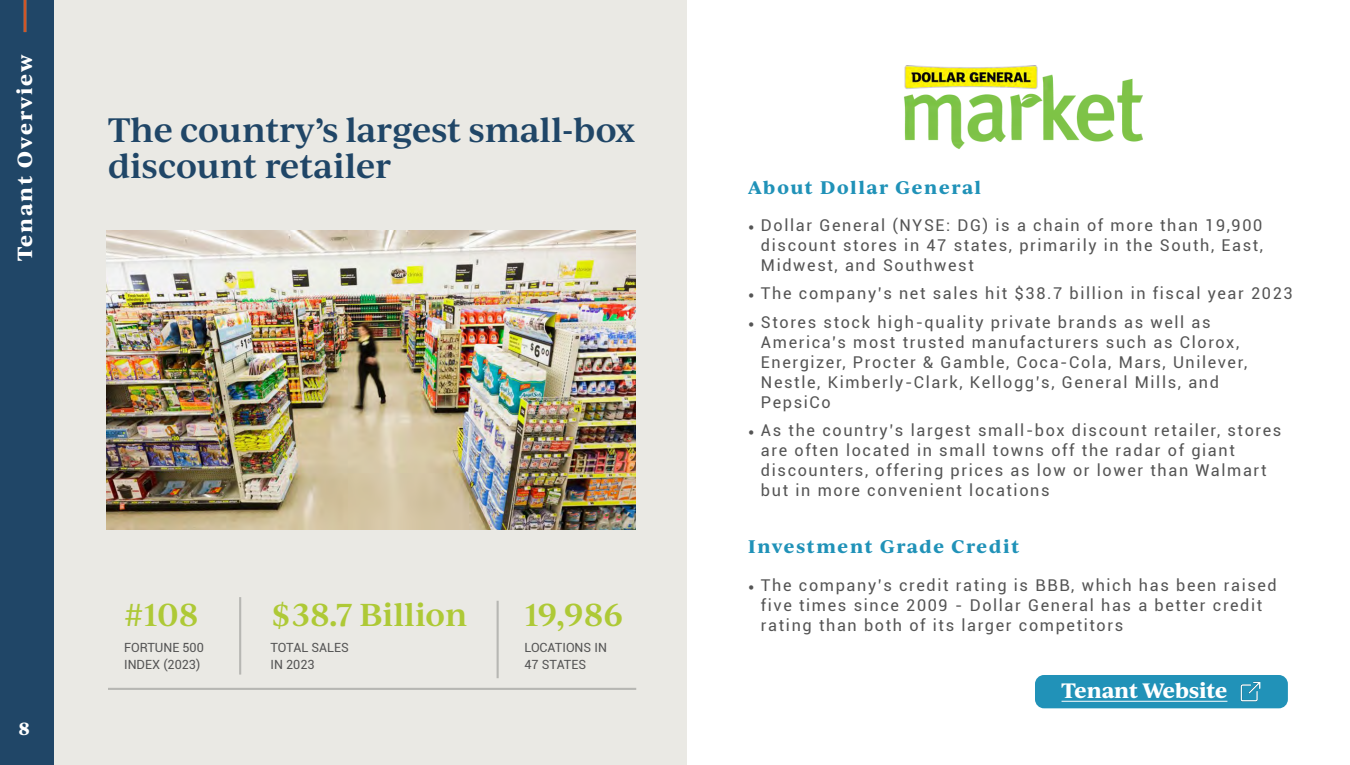
<style>
.page{position:relative;width:1350px;height:765px;background:#fff}
.page>*{position:absolute;margin:0;border:0;box-sizing:border-box;transform-origin:0 0}
.t1{font:600 32.5px/36.5px "Ivy Journal";letter-spacing:-.005em;color:#204667}
.t2{font:600 30.38px "Ivy Journal";color:#aec936}
.t3{font:700 20px "Ivy Journal";letter-spacing:-.02em;color:#fff}
.t4{font:700 19.75px "Ivy Journal";letter-spacing:.085em;color:#fff}
.t5{font:700 17.5px "Ivy Journal";letter-spacing:.09em;color:#2092b8}
.t6{font:700 16.88px "Ivy Journal";color:#fff}
.t7{font:16.25px/20px "Roboto";letter-spacing:.1em;color:#545454}
.t8{font:12.62px/16.9px "Roboto";color:#545454}
.s1{font-family:"Minion Pro"}
</style>
<div class="page">
<div style="left:0;top:0;width:55px;height:765px;background:#204667"></div>
<hr style="left:24px;top:0;width:2px;height:32px;background:#d05527">
<div style="left:55px;top:0;width:632px;height:765px;background:#eae9e4"></div>
<img style="left:107px;top:230px;width:528px;height:299px">
<hr style="left:239px;top:597px;width:2px;height:78px;background:#b7b7b3">
<hr style="left:497px;top:601px;width:2px;height:77px;background:#b7b7b3">
<hr style="left:108px;top:688px;width:528px;height:2px;background:#b7b7b3">
<div style="left:1035px;top:675px;width:253px;height:33px;background:#2192b8;border-radius:9px"></div>
<hr style="left:1062px;top:701px;width:165px;height:1px;background:#fff">
<img style="left:1240px;top:682px;width:20px;height:20px">
<img style="left:904px;top:65px;width:239px;height:84px">
<p class="t4" style="left:10px;top:261px;width:208px;rotate:-90deg">Tenant Overview</p>
<h1 class="t1" style="left:108px;top:110px;width:529px">The country’s largest small-box discount retailer</h1>
<p class="t6" style="left:18px;top:716px;width:13px">8</p>
<h2 class="t2" style="left:270px;top:592px;width:198px">$38.7 Billion</h2>
<h2 class="t2" style="left:124px;top:592px;width:76px">#108</h2>
<h2 class="t2" style="left:524px;top:592px;width:100px">19,986</h2>
<p class="t8" style="left:124px;top:639px;width:81px">FORTUNE 500<br>INDEX (2023)</p>
<p class="t8" style="left:524px;top:639px;width:84px">LOCATIONS IN<br>47 STATES</p>
<p class="t8" style="left:270px;top:639px;width:80px">TOTAL SALES<br>IN 2023</p>
<p class="t5" style="left:748px;top:175px;width:234px">About Dollar General</p>
<p class="t7" style="left:761px;top:214px;width:504px;text-align:justify;text-indent:-13px"><span class="s1">•</span> Dollar General (NYSE: DG) is a chain of more than 19,900 discount stores in 47 states, primarily in the South, East, Midwest, and Southwest</p>
<p class="t7" style="left:748px;top:283px;width:546px"><span class="s1">•</span> The company’s net sales hit $38.7 billion in fiscal year 2023</p>
<p class="t7" style="left:761px;top:311px;width:488px;text-indent:-13px"><span class="s1">•</span> Stores stock high-quality private brands as well as America’s most trusted manufacturers such as Clorox, Energizer, Procter &amp; Gamble, Coca-Cola, Mars, Unilever, Nestle, Kimberly-Clark, Kellogg’s, General Mills, and PepsiCo</p>
<p class="t7" style="left:761px;top:420px;width:522px;text-indent:-13px"><span class="s1">•</span> As the country’s largest small-box discount retailer, stores are often located in small towns off the radar of giant discounters, offering prices as low or lower than Walmart but in more convenient locations</p>
<p class="t5" style="left:748px;top:534px;width:273px">Investment Grade Credit</p>
<p class="t7" style="left:748px;top:574px;width:530px;text-align:center"><span class="s1">•</span> The company’s credit rating is BBB, which has been raised five times since 2009 - Dollar General has a better credit</p>
<p class="t7" style="left:761px;top:614px;width:364px">rating than both of its larger competitors</p>
<p class="t3" style="left:1062px;top:675px;width:167px">Tenant Website</p>
</div>
